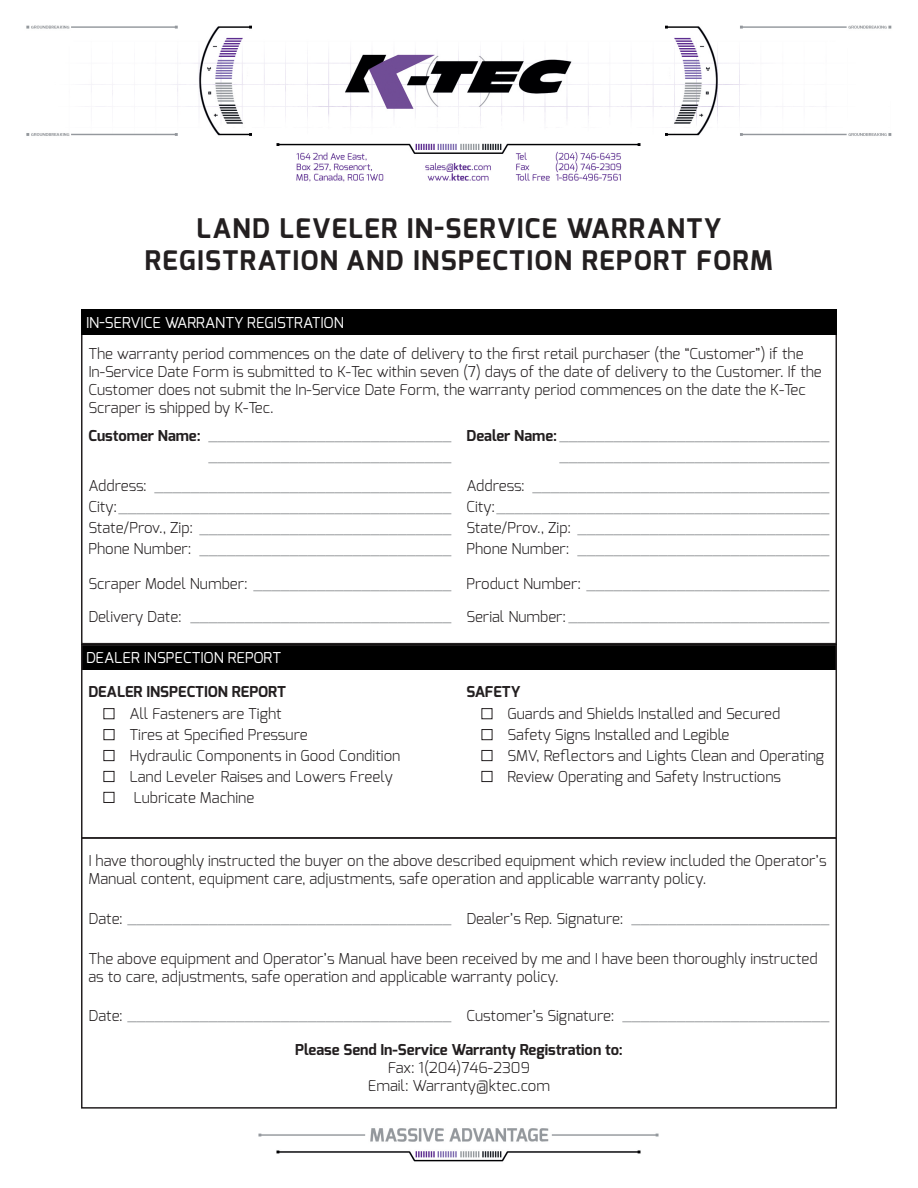
<style>
.page{position:relative;width:918px;height:1188px;background:#fff}
.page>*{position:absolute;margin:0;border:0;box-sizing:border-box;transform-origin:0 0}
.t1{font:700 27px/31.8px "Exo";letter-spacing:.05em;color:#231f20;text-align:center}
.t2{font:900 18px "Helvetica Neue";color:#939598}
.t3{font:300 15px/18px "Exo";color:#231f20}
.t4{font:700 15px "Exo";color:#231f20}
.t5{font:15px "Exo";color:#fff}
</style>
<div class="page">
<img style="left:26px;top:25px;width:866px;height:1137px">
<div style="left:81px;top:644px;width:756px;height:26px;background:#000"></div>
<div style="left:81px;top:644px;width:756px;height:195px;border:2px solid #231f20"></div>
<div style="left:104px;top:708px;width:10px;height:11px;border:1px solid #231f20"></div>
<div style="left:104px;top:729px;width:10px;height:11px;border:1px solid #231f20"></div>
<div style="left:104px;top:750px;width:10px;height:11px;border:1px solid #231f20"></div>
<div style="left:104px;top:792px;width:10px;height:11px;border:1px solid #231f20"></div>
<div style="left:482px;top:708px;width:10px;height:11px;border:1px solid #231f20"></div>
<div style="left:482px;top:729px;width:10px;height:11px;border:1px solid #231f20"></div>
<div style="left:482px;top:750px;width:10px;height:11px;border:1px solid #231f20"></div>
<div style="left:482px;top:771px;width:10px;height:11px;border:1px solid #231f20"></div>
<div style="left:81px;top:309px;width:756px;height:26px;background:#000"></div>
<div style="left:81px;top:837px;width:756px;height:272px;border:2px solid #231f20"></div>
<div style="left:104px;top:771px;width:10px;height:11px;border:1px solid #231f20"></div>
<p class="t1" style="left:145px;top:213px;width:630px">LAND LEVELER IN-SERVICE WARRANTY<br>REGISTRATION AND INSPECTION REPORT FORM</p>
<p class="t5" style="left:86px;top:313px;width:259px">IN-SERVICE WARRANTY REGISTRATION</p>
<p class="t3" style="left:88px;top:345px;width:735px">The warranty period commences on the date of delivery to the first retail purchaser (the “Customer”) if the In-Service Date Form is submitted to K-Tec within seven (7) days of the date of delivery to the Customer. If the Customer does not submit the In-Service Date Form, the warranty period commences on the date the K-Tec Scraper is shipped by K-Tec.</p>
<p class="t4" style="left:88px;top:426px;width:114px">Customer Name:</p>
<p class="t2" style="left:208px;top:423px;width:244px">___________________________</p>
<p class="t2" style="left:208px;top:444px;width:244px">___________________________</p>
<p class="t4" style="left:466px;top:426px;width:92px">Dealer Name:</p>
<p class="t2" style="left:560px;top:423px;width:271px">______________________________</p>
<p class="t2" style="left:560px;top:444px;width:271px">______________________________</p>
<p class="t3" style="left:88px;top:477px;width:60px">Address:</p>
<p class="t3" style="left:88px;top:498px;width:30px">City:</p>
<p class="t3" style="left:88px;top:519px;width:106px">State/Prov., Zip:</p>
<p class="t3" style="left:88px;top:540px;width:105px">Phone Number:</p>
<p class="t2" style="left:154px;top:473px;width:298px">_________________________________</p>
<p class="t2" style="left:118px;top:494px;width:334px">_____________________________________</p>
<p class="t2" style="left:200px;top:515px;width:253px">____________________________</p>
<p class="t2" style="left:200px;top:536px;width:253px">____________________________</p>
<p class="t3" style="left:466px;top:477px;width:60px">Address:</p>
<p class="t3" style="left:466px;top:498px;width:30px">City:</p>
<p class="t3" style="left:466px;top:519px;width:106px">State/Prov., Zip:</p>
<p class="t3" style="left:466px;top:540px;width:105px">Phone Number:</p>
<p class="t2" style="left:532px;top:473px;width:298px">_________________________________</p>
<p class="t2" style="left:496px;top:494px;width:334px">_____________________________________</p>
<p class="t2" style="left:578px;top:515px;width:253px">____________________________</p>
<p class="t2" style="left:578px;top:536px;width:253px">____________________________</p>
<p class="t3" style="left:88px;top:575px;width:161px">Scraper Model Number:</p>
<p class="t2" style="left:254px;top:572px;width:199px">______________________</p>
<p class="t3" style="left:466px;top:575px;width:116px">Product Number:</p>
<p class="t2" style="left:586px;top:572px;width:244px">___________________________</p>
<p class="t3" style="left:88px;top:607px;width:95px">Delivery Date:</p>
<p class="t2" style="left:190px;top:604px;width:262px">_____________________________</p>
<p class="t5" style="left:86px;top:648px;width:197px">DEALER INSPECTION REPORT</p>
<p class="t3" style="left:466px;top:607px;width:101px">Serial Number:</p>
<p class="t2" style="left:568px;top:604px;width:262px">_____________________________</p>
<p class="t4" style="left:88px;top:682px;width:199px">DEALER INSPECTION REPORT</p>
<p class="t4" style="left:466px;top:682px;width:56px">SAFETY</p>
<p class="t3" style="left:129px;top:703px;width:272px;line-height:21px">All Fasteners are Tight<br>Tires at Specified Pressure<br>Hydraulic Components in Good Condition<br>Land Leveler Raises and Lowers Freely<br>Lubricate Machine</p>
<p class="t3" style="left:507px;top:705px;width:274px">Guards and Shields Installed and Secured</p>
<p class="t3" style="left:507px;top:726px;width:224px">Safety Signs Installed and Legible</p>
<p class="t3" style="left:507px;top:747px;width:318px">SMV, Reflectors and Lights Clean and Operating</p>
<p class="t3" style="left:507px;top:768px;width:275px">Review Operating and Safety Instructions</p>
<p class="t3" style="left:89px;top:852px;width:740px">I have thoroughly instructed the buyer on the above described equipment which review included the Operator’s<br>Manual content, equipment care, adjustments, safe operation and applicable warranty policy.</p>
<p class="t3" style="left:89px;top:909px;width:36px">Date:</p>
<p class="t2" style="left:128px;top:906px;width:325px">____________________________________</p>
<p class="t3" style="left:466px;top:909px;width:158px">Dealer’s Rep. Signature:</p>
<p class="t2" style="left:632px;top:906px;width:199px">______________________</p>
<p class="t3" style="left:89px;top:949px;width:731px">The above equipment and Operator’s Manual have been received by me and I have been thoroughly instructed as to care, adjustments, safe operation and applicable warranty policy.</p>
<p class="t3" style="left:89px;top:1007px;width:36px">Date:</p>
<p class="t2" style="left:128px;top:1003px;width:325px">____________________________________</p>
<p class="t3" style="left:466px;top:1007px;width:149px">Customer’s Signature:</p>
<p class="t2" style="left:622px;top:1003px;width:208px">_______________________</p>
<p class="t4" style="left:295px;top:1040px;width:329px">Please Send In-Service Warranty Registration to:</p>
<p class="t3" style="left:388px;top:1059px;width:144px">Fax: 1(204)746-2309</p>
<p class="t3" style="left:368px;top:1077px;width:184px">Email: Warranty@ktec.com</p>
</div>
